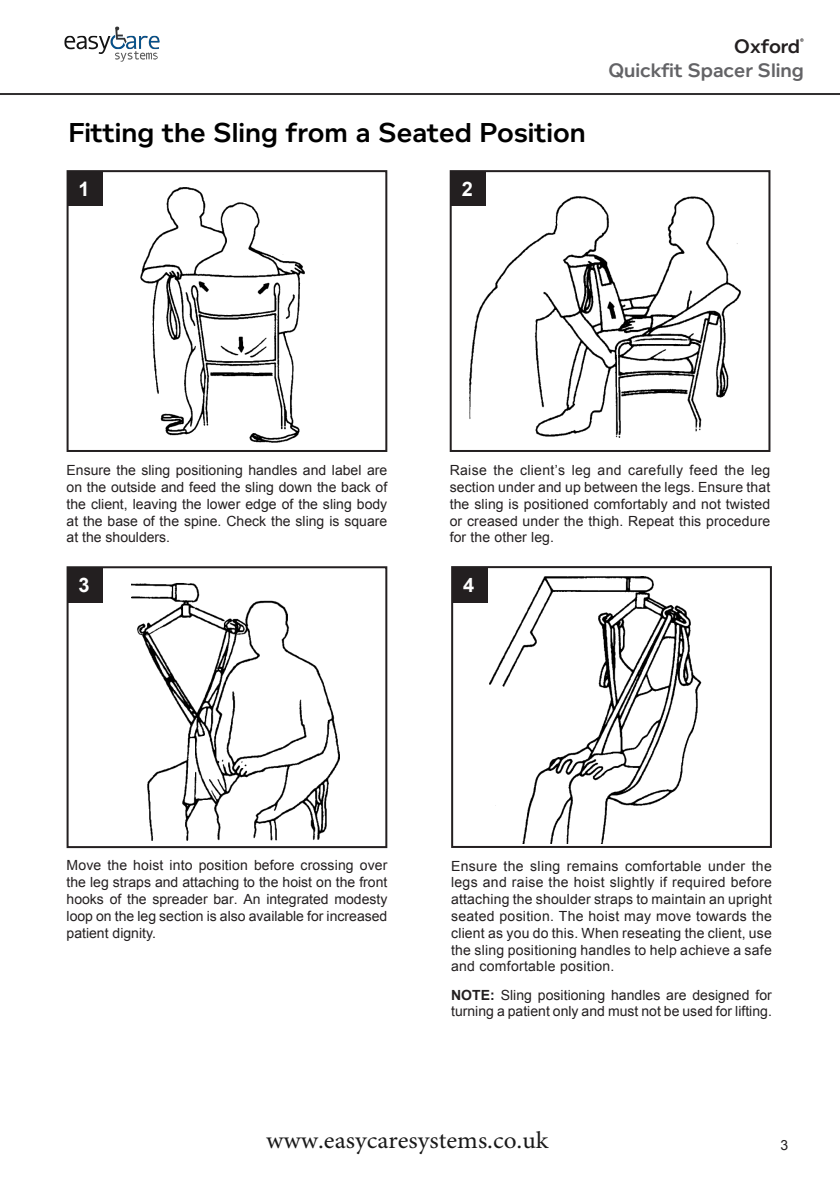
<style>
.page{position:relative;width:840px;height:1191px;background:#fff}
.page>*{position:absolute;margin:0;border:0;box-sizing:border-box;transform-origin:0 0}
.Body{font:600 28px "Foundry Context";color:#000}
.t1{font:24px "Minion Pro";color:#191919;scale:1.05 1}
.t2{font:600 20px "Foundry Context";color:#636366}
.t3{font:600 20px "Foundry Context";color:#231f20}
.Body-2{font:700 20px "Arial";color:#fff}
.t4{font:14px/16.8px "Arial";color:#231f20;text-align:justify}
.t5{font:600 8px "Foundry Context";color:#231f20}
.s1{font-weight:700}
</style>
<div class="page">
<hr style="left:0;top:93px;width:839px;height:2px;background:#312f30">
<img style="left:140px;top:187px;width:165px;height:255px">
<img style="left:469px;top:197px;width:271px;height:241px">
<img style="left:132px;top:583px;width:207px;height:257px">
<img style="left:489px;top:576px;width:213px;height:267px">
<div style="left:449px;top:170px;width:321px;height:282px;border:2px solid #231f20"></div>
<div style="left:67px;top:566px;width:320px;height:282px;border:2px solid #231f20"></div>
<div style="left:451px;top:172px;width:34px;height:34px;background:#231f20"></div>
<div style="left:68px;top:568px;width:34px;height:34px;background:#231f20"></div>
<div style="left:67px;top:170px;width:320px;height:282px;border:2px solid #231f20"></div>
<div style="left:68px;top:172px;width:34px;height:34px;background:#231f20"></div>
<div style="left:451px;top:566px;width:320px;height:282px;border:2px solid #231f20"></div>
<div style="left:453px;top:568px;width:34px;height:34px;background:#231f20"></div>
<img style="left:64px;top:26px;width:96px;height:36px">
<p class="Body" style="left:68px;top:116px;width:518px">Fitting the Sling from a Seated Position</p>
<p class="Body-2" style="left:79px;top:175px;width:13px">1</p>
<p class="Body-2" style="left:461px;top:175px;width:13px">2</p>
<h3 class="t3" style="left:733px;top:34px;width:67px">Oxford</h3>
<p class="t5" style="left:799px;top:36px;width:5px">®</p>
<h3 class="t2" style="left:608px;top:58px;width:197px">Quickfit Spacer Sling</h3>
<p class="t4" style="left:67px;top:462px;width:322px">Ensure the sling positioning handles and label are on the outside and feed the sling down the back of the client, leaving the lower edge of the sling body at the base of the spine. Check the sling is square at the shoulders.</p>
<p class="Body-2" style="left:78px;top:571px;width:13px">3</p>
<p class="t4" style="left:449px;top:462px;width:322px">Raise the client’s leg and carefully feed the leg section under and up between the legs. Ensure that the sling is positioned comfortably and not twisted or creased under the thigh. Repeat this procedure for the other leg.</p>
<p class="Body-2" style="left:463px;top:571px;width:13px">4</p>
<p class="t4" style="left:67px;top:857px;width:322px">Move the hoist into position before crossing over the leg straps and attaching to the hoist on the front hooks of the spreader bar. An integrated modesty loop on the leg section is also available for increased patient dignity.</p>
<p class="t4" style="left:451px;top:857px;width:322px">Ensure the sling remains comfortable under the legs and raise the hoist slightly if required before attaching the shoulder straps to maintain an upright seated position. The hoist may move towards the client as you do this. When reseating the client, use the sling positioning handles to help achieve a safe and comfortable position.</p>
<p class="t4" style="left:451px;top:986px;width:322px"><span class="s1">NOTE:</span> Sling positioning handles are designed for turning a patient only and must not be used for lifting.</p>
<h2 class="t1" style="left:266px;top:1124px;width:270px">www.easycaresystems.co.uk</h2>
<p class="t4" style="left:780px;top:1137px;width:9px">3</p>
</div>
